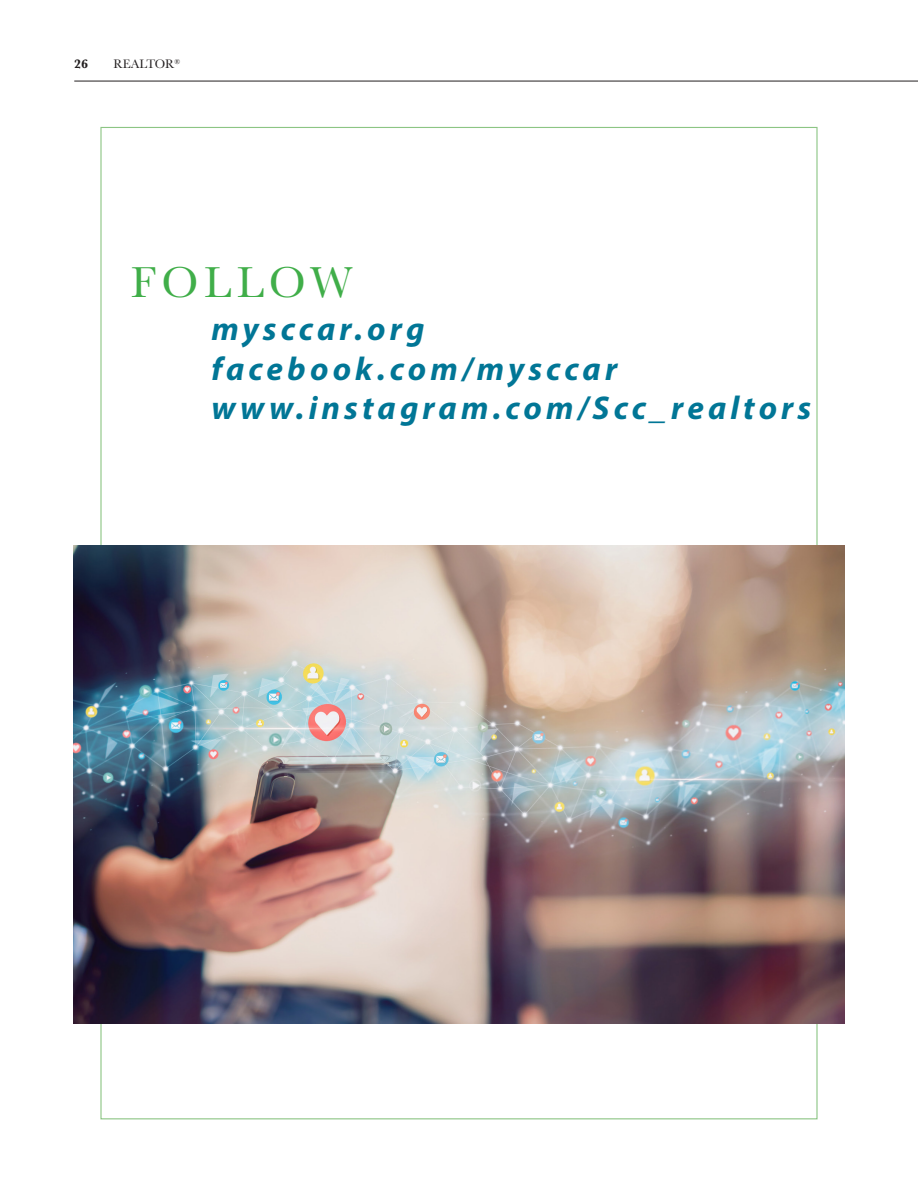
<style>
.page{position:relative;width:918px;height:1188px;background:#fff}
.page>*{position:absolute;margin:0;border:0;box-sizing:border-box;transform-origin:0 0}
.t1{font:45px "Baskerville";letter-spacing:.125em;color:#40ae49}
.t2{font:italic 700 33px "Myriad Pro";letter-spacing:.125em;color:#017696}
.t3{font:12.75px "Baskerville";color:#231f20}
.t4{font:700 12.75px "Baskerville";color:#231f20}
</style>
<div class="page">
<hr style="left:74px;top:81px;width:844px;height:1px;background:#231f20">
<img style="left:74px;top:545px;width:770px;height:479px">
<p class="t4" style="left:74px;top:55px;width:15px">26</p>
<p class="t3" style="left:114px;top:56px;width:68px">REALTOR<sup>®</sup></p>
<p class="t1" style="left:131px;top:254px;width:223px">FOLLOW</p>
<p class="t2" style="left:211px;top:308px;width:215px">mysccar.org</p>
<p class="t2" style="left:211px;top:347px;width:407px">facebook.com/mysccar</p>
<p class="t2" style="left:211px;top:387px;width:602px">www.instagram.com/Scc_realtors</p>
</div>
